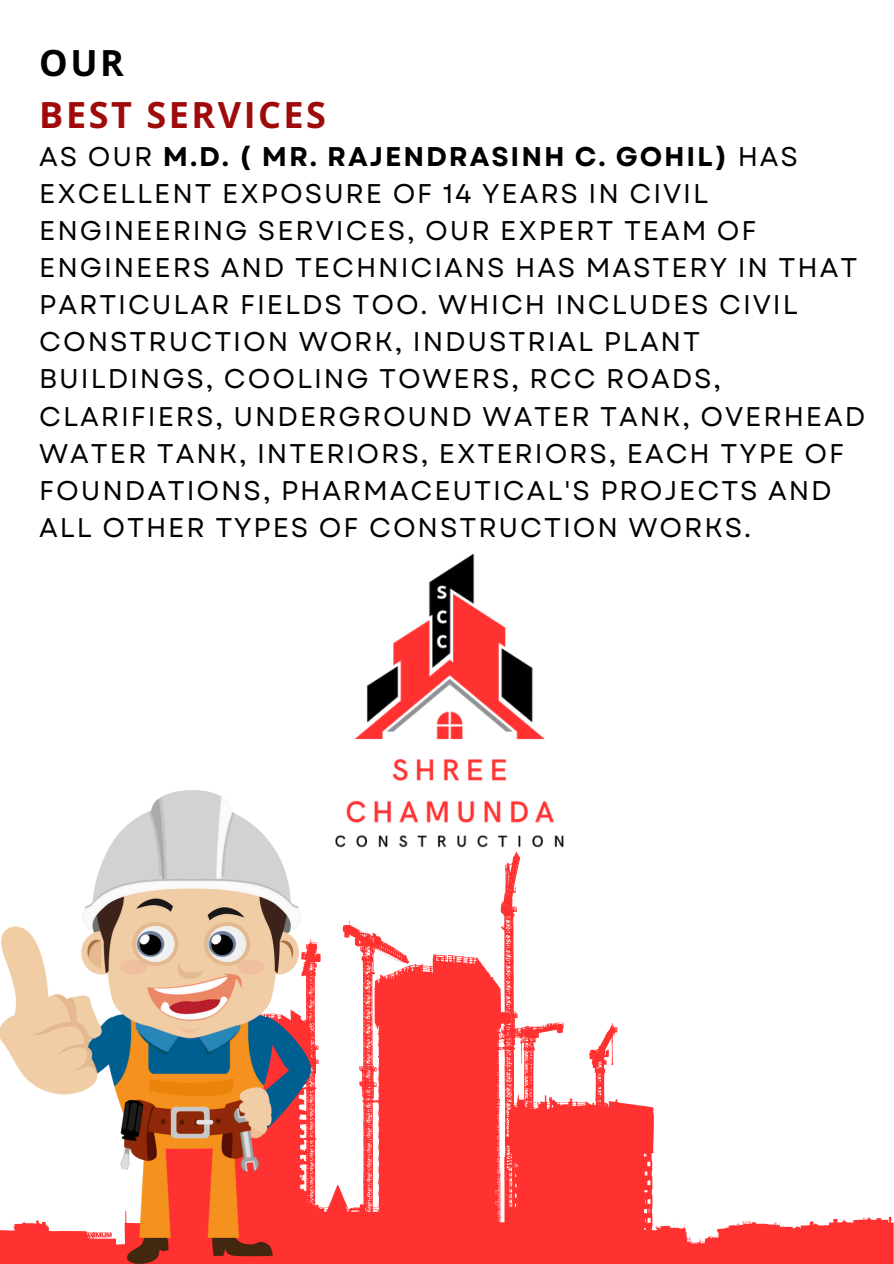
<style>
.page{position:relative;width:894px;height:1264px;background:#fff}
.page>*{position:absolute;margin:0;border:0;box-sizing:border-box;transform-origin:0 0}
.t1{font:700 36px "Open Sans";letter-spacing:.07em;color:#9f0a0a}
.t2{font:700 36px "Open Sans";color:#000}
.t3{font:27px/37.2px "Garet";letter-spacing:.07em;color:#000}
.s1{font-weight:700}
</style>
<div class="page">
<svg style="left:310px;top:855px;width:583px;height:408px"></svg>
<img style="left:0;top:790px;width:310px;height:473px">
<img style="left:294px;top:553px;width:270px;height:302px">
<h1 class="t2" style="left:39px;top:38px;width:86px">OUR</h1>
<h1 class="t1" style="left:39px;top:89px;width:288px">BEST SERVICES</h1>
<p class="t3" style="left:39px;top:138px;width:827px">AS OUR <span class="s1">M.D. ( MR. RAJENDRASINH C. GOHIL)</span> HAS EXCELLENT EXPOSURE OF 14 YEARS IN CIVIL ENGINEERING SERVICES, OUR EXPERT TEAM OF ENGINEERS AND TECHNICIANS HAS MASTERY IN THAT PARTICULAR FIELDS TOO. WHICH INCLUDES CIVIL CONSTRUCTION WORK, INDUSTRIAL PLANT BUILDINGS, COOLING TOWERS, RCC ROADS, CLARIFIERS, UNDERGROUND WATER TANK, OVERHEAD WATER TANK, INTERIORS, EXTERIORS, EACH TYPE OF FOUNDATIONS, PHARMACEUTICAL'S PROJECTS AND ALL OTHER TYPES OF CONSTRUCTION WORKS.</p>
</div>
